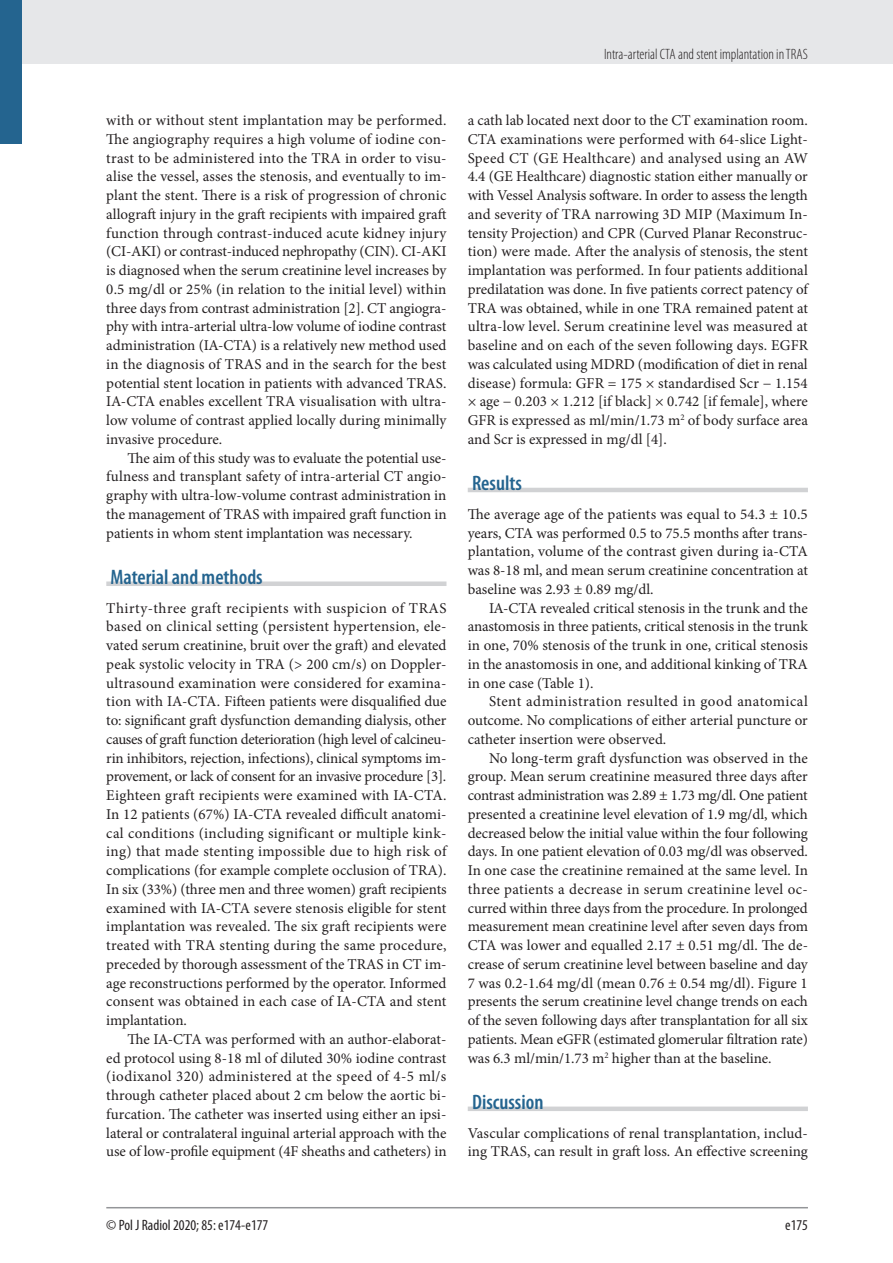
<style>
.page{position:relative;width:893px;height:1263px;background:#fff}
.page>*{position:absolute;margin:0;border:0;box-sizing:border-box;transform-origin:0 0}
.t1{font:600 condensed 21px "Myriad Pro";color:#24648f}
.t2{font:15px/18.8px "Minion Pro";color:#231f20;text-align:justify}
.t3{font:300 condensed 15px "Myriad Pro";color:#231f20}
.t4{font:condensed 15px "Myriad Pro";color:#231f20}
</style>
<div class="page">
<div style="left:0;top:0;width:893px;height:64px;background:#e6e7e9"></div>
<hr style="left:106px;top:1207px;width:702px;height:1px;background:#939598">
<div style="left:0;top:0;width:21px;height:144px;background:#24648f"></div>
<div style="left:106px;top:581px;width:340px;height:5px;background:#d1d2d4"></div>
<hr style="left:468px;top:488px;width:340px;height:4px;background:#d1d2d4">
<div style="left:468px;top:1106px;width:340px;height:5px;background:#d1d2d4"></div>
<p class="t3" style="left:604px;top:45px;width:205px">Intra-arterial CTA and stent implantation in TRAS</p>
<p class="t2" style="left:106px;top:111px;width:342px">with or without stent implantation may be performed.<br>The angiography requires a high volume of iodine con&shy;trast to be administered into the TRA in order to visu&shy;alise the vessel, asses the stenosis, and eventually to im&shy;plant the stent. There is a risk of progression of chronic allograft injury in the graft recipients with impaired graft function through contrast-induced acute kidney injury (CI-AKI) or contrast-induced nephropathy (CIN). CI-AKI is diagnosed when the serum creatinine level increases by 0.5 mg/dl or 25% (in relation to the initial level) within three days from contrast administration [2]. CT angiogra&shy;phy with intra-arterial ultra-low volume of iodine contrast administration (IA-CTA) is a relatively new method used in the diagnosis of TRAS and in the search for the best potential stent location in patients with advanced TRAS.<br>IA-CTA enables excellent TRA visualisation with ultra&shy;low volume of contrast applied locally during minimally invasive procedure.</p>
<p class="t2" style="left:106px;top:448px;width:342px;text-indent:21px">The aim of this study was to evaluate the potential use&shy;fulness and transplant safety of intra-arterial CT angio&shy;graphy with ultra-low-volume contrast administration in the management of TRAS with impaired graft function in patients in whom stent implantation was necessary.</p>
<h1 class="t1" style="left:111px;top:564px;width:154px">Material and methods</h1>
<p class="t2" style="left:106px;top:598px;width:342px">Thirty-three graft recipients with suspicion of TRAS based on clinical setting (persistent hypertension, ele&shy;vated serum creatinine, bruit over the graft) and elevated peak systolic velocity in TRA (&gt; 200 cm/s) on Doppler&shy;ultrasound examination were considered for examina&shy;tion with IA-CTA. Fifteen patients were disqualified due to: significant graft dysfunction demanding dialysis, other causes of graft function deterioration (high level of calcineu&shy;rin inhibitors, rejection, infections), clinical symptoms im&shy;provement, or lack of consent for an invasive procedure [3].<br>Eighteen graft recipients were examined with IA-CTA.<br>In 12 patients (67%) IA-CTA revealed difficult anatomi&shy;cal conditions (including significant or multiple kink&shy;ing) that made stenting impossible due to high risk of complications (for example complete occlusion of TRA).<br>In six (33%) (three men and three women) graft recipients examined with IA-CTA severe stenosis eligible for stent implantation was revealed. The six graft recipients were treated with TRA stenting during the same procedure, preceded by thorough assessment of the TRAS in CT im&shy;age reconstructions performed by the operator. Informed consent was obtained in each case of IA-CTA and stent implantation.</p>
<p class="t2" style="left:106px;top:1030px;width:342px;text-indent:21px">The IA-CTA was performed with an author-elaborat&shy;ed protocol using 8-18 ml of diluted 30% iodine contrast (iodixanol 320) administered at the speed of 4-5 ml/s through catheter placed about 2 cm below the aortic bi&shy;furcation. The catheter was inserted using either an ipsi&shy;lateral or contralateral inguinal arterial approach with the use of low-profile equipment (4F sheaths and catheters) in</p>
<p class="t2" style="left:468px;top:111px;width:342px">a cath lab located next door to the CT examination room.<br>CTA examinations were performed with 64-slice Light-Speed CT (GE Healthcare) and analysed using an AW 4.4 (GE Healthcare) diagnostic station either manually or with Vessel Analysis software. In order to assess the length and severity of TRA narrowing 3D MIP (Maximum In&shy;tensity Projection) and CPR (Curved Planar Reconstruc&shy;tion) were made. After the analysis of stenosis, the stent implantation was performed. In four patients additional predilatation was done. In five patients correct patency of TRA was obtained, while in one TRA remained patent at ultra-low level. Serum creatinine level was measured at baseline and on each of the seven following days. EGFR was calculated using MDRD (modification of diet in renal disease) formula: GFR = 175 × standardised Scr − 1.154 × age − 0.203 × 1.212 [if black] × 0.742 [if female], where GFR is expressed as ml/min/1.73 m<sup>2</sup> of body surface area and Scr is expressed in mg/dl [4].</p>
<h1 class="t1" style="left:472px;top:470px;width:51px">Results</h1>
<p class="t2" style="left:468px;top:505px;width:342px">The average age of the patients was equal to 54.3 ± 10.5 years, CTA was performed 0.5 to 75.5 months after trans&shy;plantation, volume of the contrast given during ia-CTA was 8-18 ml, and mean serum creatinine concentration at baseline was 2.93 ± 0.89 mg/dl.</p>
<p class="t2" style="left:468px;top:598px;width:342px;text-indent:21px">IA-CTA revealed critical stenosis in the trunk and the anastomosis in three patients, critical stenosis in the trunk in one, 70% stenosis of the trunk in one, critical stenosis in the anastomosis in one, and additional kinking of TRA in one case (Table 1).</p>
<p class="t2" style="left:468px;top:692px;width:342px;text-indent:21px">Stent administration resulted in good anatomical outcome. No complications of either arterial puncture or catheter insertion were observed.</p>
<p class="t2" style="left:468px;top:748px;width:342px;text-indent:21px">No long-term graft dysfunction was observed in the group. Mean serum creatinine measured three days after contrast administration was 2.89 ± 1.73 mg/dl. One patient presented a creatinine level elevation of 1.9 mg/dl, which decreased below the initial value within the four following days. In one patient elevation of 0.03 mg/dl was observed.<br>In one case the creatinine remained at the same level. In three patients a decrease in serum creatinine level oc&shy;curred within three days from the procedure. In prolonged measurement mean creatinine level after seven days from CTA was lower and equalled 2.17 ± 0.51 mg/dl. The de&shy;crease of serum creatinine level between baseline and day 7 was 0.2-1.64 mg/dl (mean 0.76 ± 0.54 mg/dl). Figure 1 presents the serum creatinine level change trends on each of the seven following days after transplantation for all six patients. Mean eGFR (estimated glomerular filtration rate) was 6.3 ml/min/1.73 m<sup>2</sup> higher than at the baseline.</p>
<h1 class="t1" style="left:472px;top:1089px;width:73px">Discussion</h1>
<p class="t2" style="left:468px;top:1123px;width:342px">Vascular complications of renal transplantation, includ&shy;ing TRAS, can result in graft loss. An effective screening</p>
<p class="t4" style="left:106px;top:1216px;width:164px">© Pol J Radiol 2020; 85: e174-e177</p>
<p class="t4" style="left:785px;top:1216px;width:24px">e175</p>
</div>
